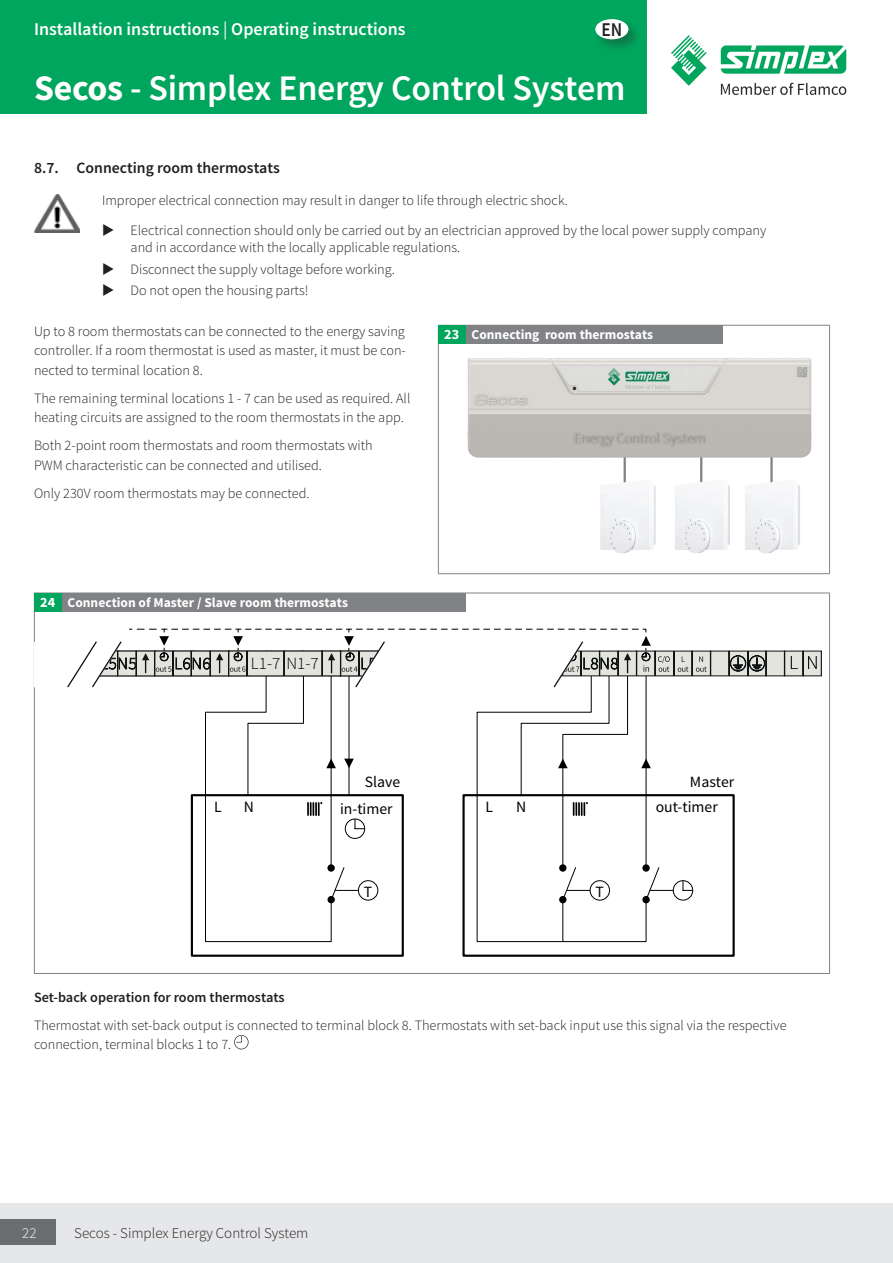
<style>
.page{position:relative;width:893px;height:1263px;background:#fff}
.page>*{position:absolute;margin:0;border:0;box-sizing:border-box;transform-origin:0 0}
.t1{font:600 36px "Source Sans Pro";letter-spacing:-.005em;color:#fff}
.t2{font:600 19.5px "Source Sans Pro";color:#231f20;scale:.9 1}
.t3{font:600 18px "Source Sans Pro";color:#fff}
.t4{font:300 17.1px "Source Sans Pro";color:#000001}
.t5{font:600 15.75px "Source Sans Pro";color:#231f20}
.t6{font:15.6px "Source Sans Pro";color:#000001}
.t7{font:300 15px "Source Sans Pro";color:#231f20}
.t8{font:300 15px "Source Sans Pro";color:#fff}
.Content_light{font:300 14.25px/19.5px "Source Sans Pro";color:#231f20}
.Content_light-2{font:600 14.25px "Source Sans Pro";color:#231f20}
.t9{font:700 14.25px "Source Sans Pro";color:#fff}
.t10{font:700 13.5px "Source Sans Pro";color:#fff}
.s1{font-weight:400}
.s2{font-weight:700}
</style>
<div class="page">
<img style="left:672px;top:35px;width:174px;height:61px">
<div style="left:0;top:0;width:646px;height:114px;background:#00a65d"></div>
<div style="left:593px;top:17px;width:49px;height:36px;background:#231f20;opacity:.35"></div>
<div style="left:595px;top:19px;width:33px;height:20px;background:#fff;border-radius:50%"></div>
<div style="left:0;top:1203px;width:893px;height:60px;background:#e6e7e9"></div>
<div style="left:0;top:1219px;width:55px;height:26px;background:#6c6d70"></div>
<img style="left:34px;top:195px;width:46px;height:37px">
<hr style="left:438px;top:325px;width:392px;height:1px;background:#808285">
<hr style="left:438px;top:326px;width:1px;height:247px;background:#808285">
<hr style="left:829px;top:326px;width:1px;height:247px;background:#808285">
<hr style="left:438px;top:573px;width:392px;height:1px;background:#808285">
<div style="left:439px;top:326px;width:27px;height:18px;background:#00a65d"></div>
<div style="left:466px;top:326px;width:256px;height:18px;background:#808285"></div>
<hr style="left:624px;top:441px;width:2px;height:55px;background:#808285">
<hr style="left:700px;top:436px;width:2px;height:56px;background:#808285">
<hr style="left:770px;top:434px;width:3px;height:56px;background:#808285">
<img style="left:467px;top:358px;width:345px;height:100px">
<img style="left:600px;top:485px;width:56px;height:68px">
<img style="left:675px;top:485px;width:55px;height:68px">
<img style="left:745px;top:485px;width:54px;height:68px">
<hr style="left:34px;top:593px;width:796px;height:1px;background:#808285">
<hr style="left:34px;top:593px;width:1px;height:380px;background:#808285">
<hr style="left:829px;top:593px;width:1px;height:380px;background:#808285">
<hr style="left:34px;top:973px;width:796px;height:1px;background:#808285">
<div style="left:35px;top:593px;width:27px;height:18px;background:#00a65d"></div>
<div style="left:62px;top:593px;width:404px;height:18px;background:#808285"></div>
<div style="left:462px;top:794px;width:273px;height:163px;border:2px solid #000001"></div>
<div style="left:191px;top:794px;width:213px;height:163px;border:2px solid #000001"></div>
<svg style="left:67px;top:629px;width:755px;height:313px"></svg>
<svg style="left:234px;top:1035px;width:15px;height:14px"></svg>
<p class="t3" style="left:34px;top:17px;width:373px">Installation instructions <span class="s1">|</span> Operating instructions</p>
<h2 class="t2" style="left:601px;top:17px;width:25px">EN</h2>
<h1 class="t1" style="left:34px;top:65px;width:593px"><span class="s2">Secos</span> - Simplex Energy Control System</h1>
<p class="t5" style="left:34px;top:158px;width:247px">8.7. Connecting room thermostats</p>
<p class="Content_light" style="left:102px;top:191px;width:467px">Improper electrical connection may result in danger to life through electric shock.</p>
<p class="Content_light" style="left:131px;top:222px;width:637px;line-height:17.1px">Electrical connection should only be carried out by an electrician approved by the local power supply company and in accordance with the locally applicable regulations.</p>
<p class="Content_light" style="left:131px;top:259px;width:266px">Disconnect the supply voltage before working.</p>
<p class="Content_light" style="left:131px;top:281px;width:179px">Do not open the housing parts!</p>
<p class="Content_light" style="left:34px;top:321px;width:373px;text-align:justify">Up to 8 room thermostats can be connected to the energy saving controller. If a room thermostat is used as master, it must be con&shy;nected to terminal location 8.</p>
<p class="Content_light" style="left:34px;top:388px;width:378px">The remaining terminal locations 1 - 7 can be used as required. All heating circuits are assigned to the room thermostats in the app.</p>
<p class="Content_light" style="left:34px;top:436px;width:340px">Both 2-point room thermostats and room thermostats with<br>PWM characteristic can be connected and utilised.</p>
<p class="Content_light" style="left:34px;top:483px;width:277px">Only 230V room thermostats may be connected.</p>
<p class="t9" style="left:444px;top:325px;width:17px">23</p>
<p class="t10" style="left:472px;top:326px;width:183px">Connecting room thermostats</p>
<p class="t9" style="left:40px;top:593px;width:17px">24</p>
<p class="t10" style="left:68px;top:593px;width:282px">Connection of Master / Slave room thermostats</p>
<p class="t4" style="left:251px;top:653px;width:69px">L1-7 N1-7</p>
<p class="t6" style="left:365px;top:772px;width:37px">Slave</p>
<p class="t6" style="left:690px;top:772px;width:46px">Master</p>
<p class="t6" style="left:214px;top:797px;width:9px">L</p>
<p class="t6" style="left:340px;top:799px;width:54px">in-timer</p>
<p class="t6" style="left:244px;top:797px;width:12px">N</p>
<p class="t6" style="left:486px;top:797px;width:9px">L</p>
<p class="t6" style="left:516px;top:797px;width:12px">N</p>
<p class="t6" style="left:656px;top:797px;width:64px">out-timer</p>
<p class="t6" style="left:364px;top:882px;width:10px">T</p>
<p class="t6" style="left:596px;top:882px;width:10px">T</p>
<p class="Content_light-2" style="left:34px;top:988px;width:252px">Set-back operation for room thermostats</p>
<p class="Content_light" style="left:34px;top:1015px;width:754px">Thermostat with set-back output is connected to terminal block 8. Thermostats with set-back input use this signal via the respective connection, terminal blocks 1 to 7.</p>
<p class="t8" style="left:22px;top:1224px;width:16px">22</p>
<p class="t7" style="left:74px;top:1224px;width:236px">Secos - Simplex Energy Control System</p>
</div>
